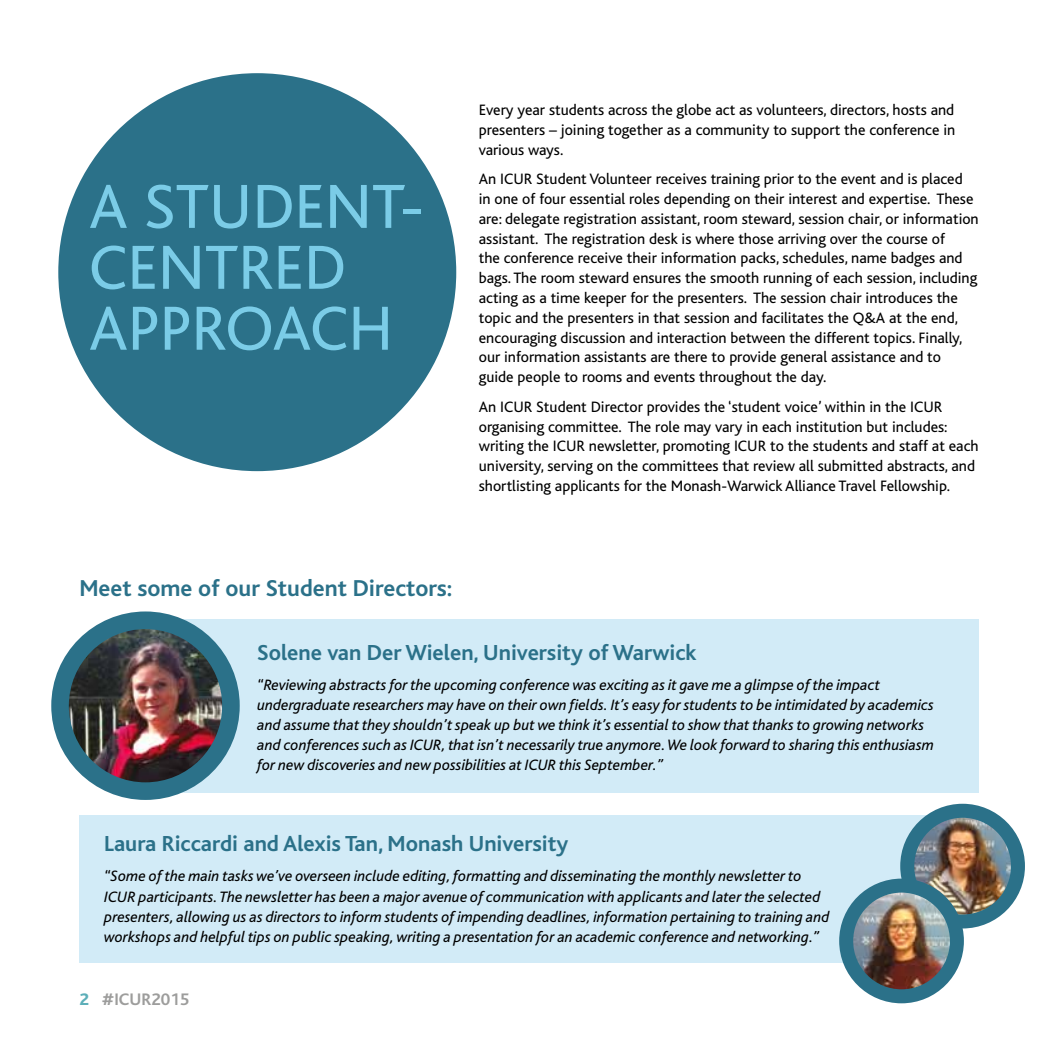
<style>
.page{position:relative;width:1042px;height:1042px;background:#fff}
.page>*{position:absolute;margin:0;border:0;box-sizing:border-box;transform-origin:0 0}
.t1{font:65.1px/60.9px "Bliss";color:#7bcce7}
.t2{font:700 23.97px "Bliss";color:#2b7189}
.t3{font:700 22.75px "Bliss";color:#2b7189}
.t4{font:700 17.5px "Bliss";color:#9d9d9c}
.t5{font:15.75px/19.8px "Bliss";color:#000}
.t6{font:italic 15.75px/20.1px "Bliss";color:#000}
.s1{font-weight:800;color:#5dafb9}
</style>
<div class="page">
<div style="left:77px;top:92px;width:361px;height:360px;background:#2b7189;border-radius:50%"></div>
<div style="left:58px;top:73px;width:398px;height:398px;border:37px solid #2b7189;border-radius:50%"></div>
<div style="left:132px;top:619px;width:846px;height:173px;background:#d2ebf7"></div>
<img style="left:60px;top:620px;width:171px;height:171px;border-radius:85px">
<div style="left:51px;top:611px;width:189px;height:189px;border:18px solid #2b7189;border-radius:50%"></div>
<div style="left:79px;top:815px;width:857px;height:147px;background:#d2ebf7"></div>
<img style="left:907px;top:811px;width:111px;height:110px;border-radius:55px">
<div style="left:900px;top:804px;width:125px;height:124px;border:14px solid #2b7189;border-radius:50%"></div>
<img style="left:846px;top:885px;width:111px;height:111px;border-radius:55px">
<div style="left:839px;top:878px;width:125px;height:125px;border:14px solid #2b7189;border-radius:50%"></div>
<h1 class="t1" style="left:89px;top:177px;width:126px">A Student</h1>
<h1 class="t1" style="left:400px;top:177px;width:25px">-</h1>
<h1 class="t1" style="left:89px;top:238px;width:142px">Centred<br>Approach</h1>
<p class="t5" style="left:479px;top:100px;width:478px;text-align:justify">Every year students across the globe act as volunteers, directors, hosts and presenters – joining together as a community to support the conference in various ways.</p>
<p class="t5" style="left:479px;top:169px;width:501px">An ICUR Student Volunteer receives training prior to the event and is placed<br>in one of four essential roles depending on their interest and expertise. These are: delegate registration assistant, room steward, session chair, or information assistant. The registration desk is where those arriving over the course of<br>the conference receive their information packs, schedules, name badges and bags. The room steward ensures the smooth running of each session, including acting as a time keeper for the presenters. The session chair introduces the topic and the presenters in that session and facilitates the Q&amp;A at the end, encouraging discussion and interaction between the different topics. Finally, our information assistants are there to provide general assistance and to guide people to rooms and events throughout the day.</p>
<p class="t5" style="left:479px;top:397px;width:501px">An ICUR Student Director provides the ‘student voice’ within in the ICUR organising committee. The role may vary in each institution but includes: writing the ICUR newsletter, promoting ICUR to the students and staff at each university, serving on the committees that review all submitted abstracts, and shortlisting applicants for the Monash-Warwick Alliance Travel Fellowship.</p>
<h2 class="t2" style="left:79px;top:576px;width:374px">Meet some of our Student Directors:</h2>
<h3 class="t3" style="left:257px;top:640px;width:441px">Solene van Der Wielen, University of Warwick</h3>
<p class="t6" style="left:257px;top:675px;width:678px">“Reviewing abstracts for the upcoming conference was exciting as it gave me a glimpse of the impact undergraduate researchers may have on their own fields. It’s easy for students to be intimidated by academics and assume that they shouldn’t speak up but we think it’s essential to show that thanks to growing networks and conferences such as ICUR, that isn’t necessarily true anymore. We look forward to sharing this enthusiasm for new discoveries and new possibilities at ICUR this September.”</p>
<h3 class="t3" style="left:104px;top:832px;width:466px">Laura Riccardi and Alexis Tan, Monash University</h3>
<p class="t6" style="left:104px;top:866px;width:727px">“Some of the main tasks we’ve overseen include editing, formatting and disseminating the monthly newsletter to ICUR participants. The newsletter has been a major avenue of communication with applicants and later the selected presenters, allowing us as directors to inform students of impending deadlines, information pertaining to training and workshops and helpful tips on public speaking, writing a presentation for an academic conference and networking.”</p>
<p class="t4" style="left:79px;top:989px;width:111px"><span class="s1">2</span> #ICUR2015</p>
</div>
